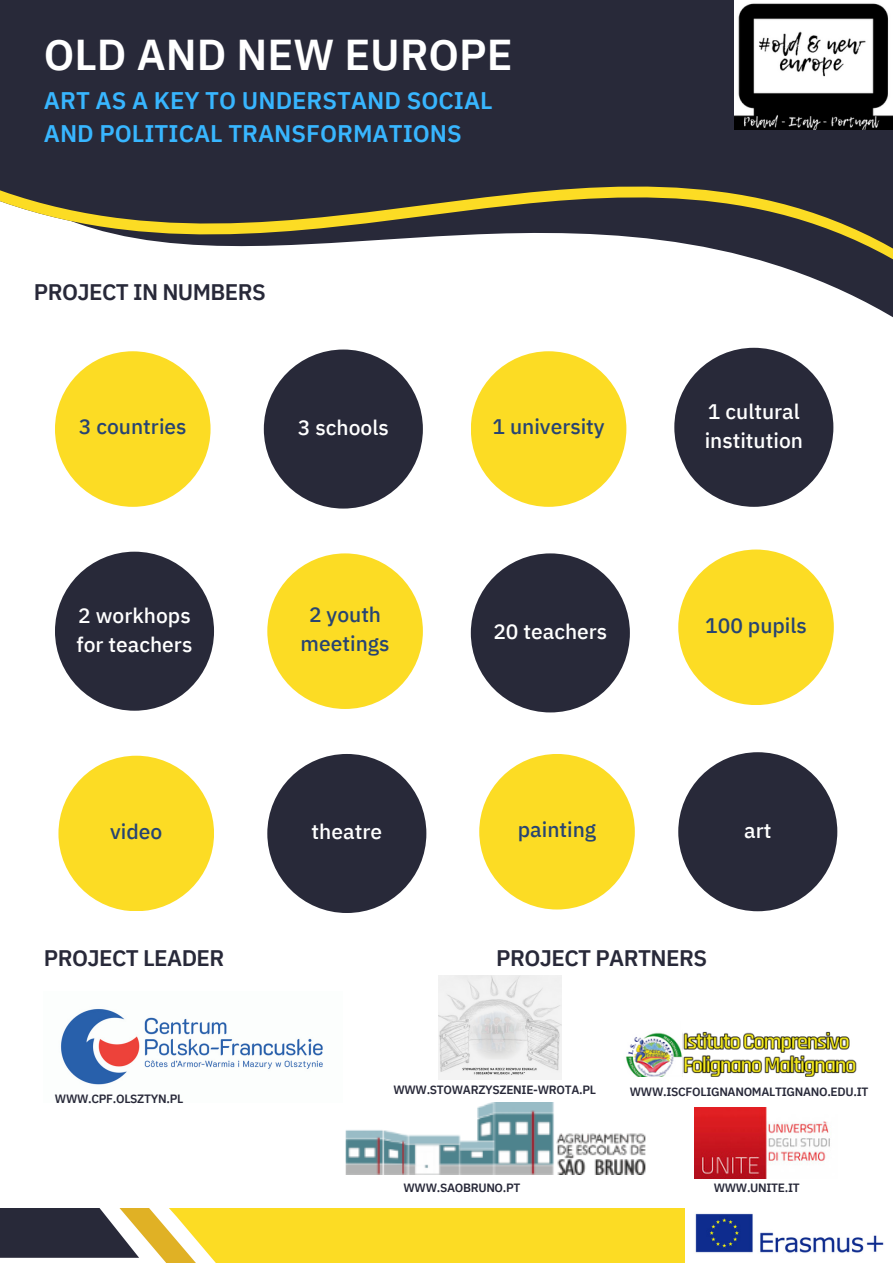
<style>
.page{position:relative;width:893px;height:1264px;background:#fff}
.page>*{position:absolute;margin:0;border:0;box-sizing:border-box;transform-origin:0 0}
.t1{font:600 43.05px "IBM Plex Sans Thai";color:#fff}
.t2{font:600 24px/32.5px "IBM Plex Sans Thai";color:#38b6ff}
.t3{font:600 22.5px "IBM Plex Sans Thai";letter-spacing:-.025em;color:#282939}
.t4{font:500 21px/29.2px "IBM Plex Sans Thai";color:#fff}
.t5{font:500 21px/29.2px "IBM Plex Sans Thai";color:#274472;text-align:center}
.t6{font:600 12px "IBM Plex Sans Thai";letter-spacing:-.025em;color:#282939}
</style>
<div class="page">
<div style="left:0;top:0;width:892px;height:107px;background:#282939"></div>
<svg style="left:0;top:107px;width:892px;height:260px"></svg>
<svg style="left:0;top:1208px;width:685px;height:54px"></svg>
<div style="left:55px;top:351px;width:155px;height:156px;background:#fcdc24;border-radius:50%"></div>
<div style="left:264px;top:349px;width:159px;height:159px;background:#282939;border-radius:50%"></div>
<img style="left:734px;top:0;width:158px;height:129px">
<img style="left:695px;top:1213px;width:189px;height:40px">
<div style="left:674px;top:348px;width:159px;height:159px;background:#282939;border-radius:50%"></div>
<div style="left:471px;top:351px;width:155px;height:156px;background:#fcdc24;border-radius:50%"></div>
<div style="left:55px;top:551px;width:159px;height:159px;background:#282939;border-radius:50%"></div>
<div style="left:267px;top:553px;width:156px;height:156px;background:#fcdc24;border-radius:50%"></div>
<div style="left:471px;top:553px;width:159px;height:159px;background:#282939;border-radius:50%"></div>
<div style="left:678px;top:549px;width:155px;height:156px;background:#fcdc24;border-radius:50%"></div>
<div style="left:267px;top:754px;width:159px;height:159px;background:#282939;border-radius:50%"></div>
<div style="left:58px;top:755px;width:156px;height:156px;background:#fcdc24;border-radius:50%"></div>
<div style="left:479px;top:754px;width:155px;height:155px;background:#fcdc24;border-radius:50%"></div>
<div style="left:678px;top:752px;width:159px;height:159px;background:#282939;border-radius:50%"></div>
<img style="left:694px;top:1107px;width:136px;height:71px">
<img style="left:345px;top:1102px;width:301px;height:72px">
<img style="left:438px;top:975px;width:124px;height:103px">
<img style="left:626px;top:1031px;width:231px;height:45px">
<img style="left:61px;top:1008px;width:262px;height:77px">
<h1 class="t1" style="left:44px;top:30px;width:470px">OLD AND NEW EUROPE</h1>
<h2 class="t2" style="left:44px;top:85px;width:450px">ART AS A KEY TO UNDERSTAND SOCIAL<br>AND POLITICAL TRANSFORMATIONS</h2>
<h3 class="t3" style="left:34px;top:279px;width:233px">PROJECT IN NUMBERS</h3>
<h3 class="t5" style="left:79px;top:412px;width:109px">3 countries</h3>
<h3 class="t4" style="left:298px;top:413px;width:92px">3 schools</h3>
<h3 class="t4" style="left:77px;top:600px;width:117px">2 workhops for teachers</h3>
<h3 class="t5" style="left:300px;top:600px;width:90px">2 youth meetings</h3>
<h3 class="t5" style="left:492px;top:412px;width:114px">1 university</h3>
<h3 class="t4" style="left:704px;top:397px;width:100px">1 cultural institution</h3>
<h3 class="t4" style="left:493px;top:617px;width:115px">20 teachers</h3>
<h3 class="t5" style="left:705px;top:611px;width:103px">100 pupils</h3>
<h3 class="t5" style="left:110px;top:817px;width:54px">video</h3>
<h3 class="t4" style="left:311px;top:817px;width:72px">theatre</h3>
<h3 class="t5" style="left:518px;top:815px;width:80px">painting</h3>
<h3 class="t4" style="left:744px;top:815px;width:29px">art</h3>
<h3 class="t3" style="left:44px;top:944px;width:182px">PROJECT LEADER</h3>
<h3 class="t3" style="left:496px;top:944px;width:212px">PROJECT PARTNERS</h3>
<p class="t6" style="left:55px;top:1091px;width:130px">WWW.CPF.OLSZTYN.PL</p>
<p class="t6" style="left:393px;top:1082px;width:204px">WWW.STOWARZYSZENIE-WROTA.PL</p>
<p class="t6" style="left:630px;top:1084px;width:240px">WWW.ISCFOLIGNANOMALTIGNANO.EDU.IT</p>
<p class="t6" style="left:403px;top:1180px;width:118px">WWW.SAOBRUNO.PT</p>
<p class="t6" style="left:713px;top:1180px;width:88px">WWW.UNITE.IT</p>
</div>
